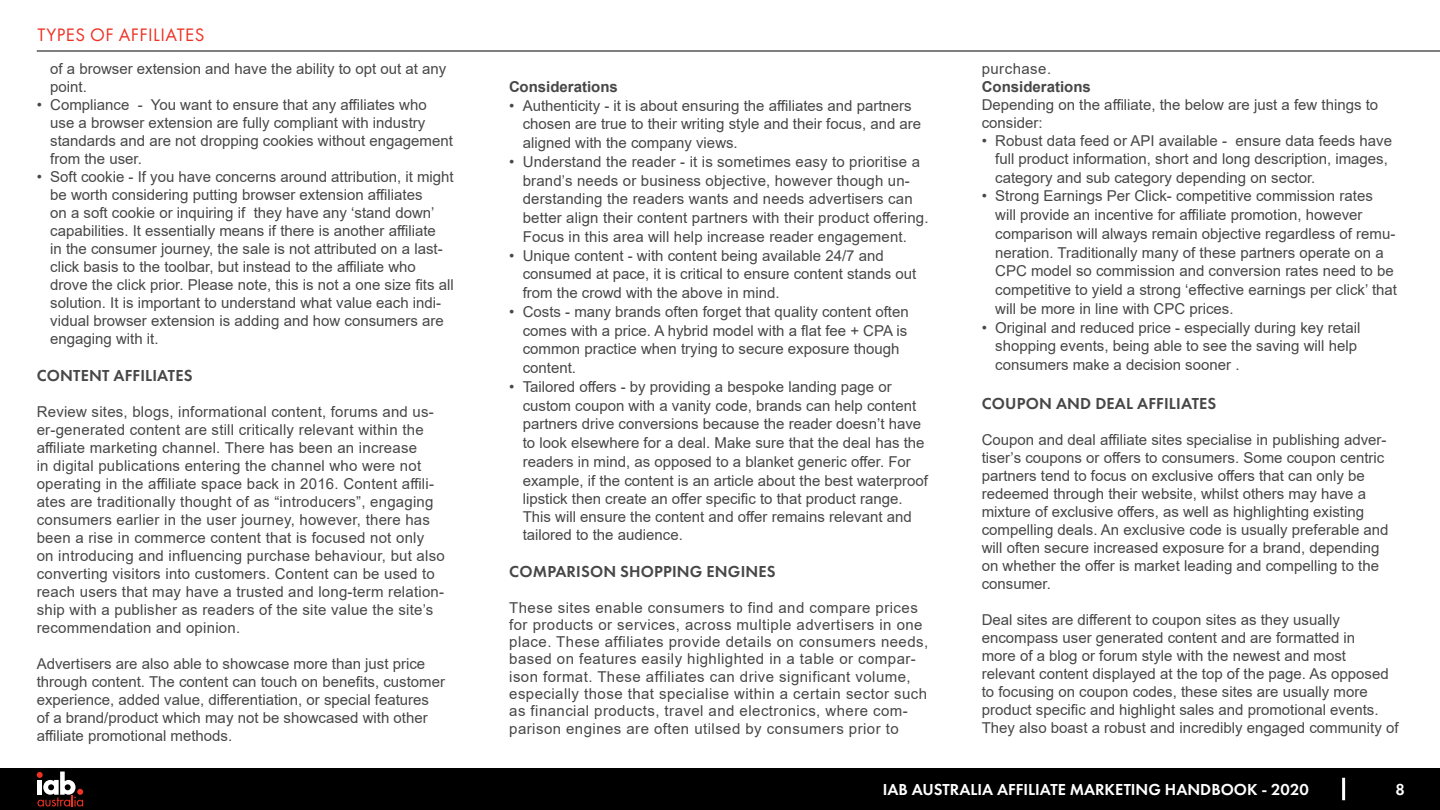
<style>
.page{position:relative;width:1440px;height:810px;background:#fff}
.page>*{position:absolute;margin:0;border:0;box-sizing:border-box;transform-origin:0 0}
.Second_Chapter_Hed{font:18.75px "Futura PT";letter-spacing:.025em;color:#ee3224}
.Sub_Hed{font:600 16.5px "Futura PT";letter-spacing:.01em;color:#474747}
.t1{font:600 16.5px "Futura PT";color:#fff}
.Body{font:15px/18px "Arial";color:#474747}
.Body-2{font:15px/17.3px "Arial";letter-spacing:.03em;color:#474747}
.Body-3{font:700 15px "Arial";color:#474747}
</style>
<div class="page">
<div style="left:0;top:768px;width:1440px;height:42px;background:#000"></div>
<svg style="left:37px;top:772px;width:46px;height:34px"></svg>
<hr style="left:1342px;top:778px;width:3px;height:22px;background:#fff">
<hr style="left:37px;top:51px;width:1403px;height:1px;background:#000">
<p class="Second_Chapter_Hed" style="left:38px;top:24px;width:168px">TYPES OF AFFILIATES</p>
<p class="Body" style="left:50px;top:60px;width:398px">of a browser extension and have the ability to opt out at any point.</p>
<p class="Body" style="left:50px;top:96px;width:404px;text-indent:-14px">• Compliance - You want to ensure that any affiliates who use a browser extension are fully compliant with industry standards and are not dropping cookies without engagement from the user.</p>
<p class="Body" style="left:50px;top:168px;width:405px;text-indent:-14px">• Soft cookie - If you have concerns around attribution, it might be worth considering putting browser extension affiliates<br>on a soft cookie or inquiring if they have any ‘stand down’ capabilities. It essentially means if there is another affiliate<br>in the consumer journey, the sale is not attributed on a last&shy;click basis to the toolbar, but instead to the affiliate who drove the click prior. Please note, this is not a one size fits all solution. It is important to understand what value each indi&shy;vidual browser extension is adding and how consumers are engaging with it.</p>
<p class="Sub_Hed" style="left:37px;top:365px;width:157px">CONTENT AFFILIATES</p>
<p class="Body" style="left:37px;top:403px;width:410px">Review sites, blogs, informational content, forums and us&shy;er-generated content are still critically relevant within the affiliate marketing channel. There has been an increase<br>in digital publications entering the channel who were not operating in the affiliate space back in 2016. Content affili&shy;ates are traditionally thought of as “introducers”, engaging consumers earlier in the user journey, however, there has been a rise in commerce content that is focused not only on introducing and influencing purchase behaviour, but also converting visitors into customers. Content can be used to reach users that may have a trusted and long-term relation&shy;ship with a publisher as readers of the site value the site’s recommendation and opinion.</p>
<p class="Body" style="left:37px;top:655px;width:410px">Advertisers are also able to showcase more than just price through content. The content can touch on benefits, customer experience, added value, differentiation, or special features of a brand/product which may not be showcased with other affiliate promotional methods.</p>
<p class="Body-3" style="left:509px;top:76px;width:110px">Considerations</p>
<p class="Body" style="left:523px;top:96px;width:400px;line-height:18.8px;text-indent:-14px">• Authenticity - it is about ensuring the affiliates and partners chosen are true to their writing style and their focus, and are aligned with the company views.</p>
<p class="Body" style="left:523px;top:152px;width:407px;line-height:18.8px;text-indent:-14px">• Understand the reader - it is sometimes easy to prioritise a brand’s needs or business objective, however though un&shy;derstanding the readers wants and needs advertisers can better align their content partners with their product offering.<br>Focus in this area will help increase reader engagement.</p>
<p class="Body" style="left:523px;top:246px;width:395px;line-height:18.8px;text-indent:-14px">• Unique content - with content being available 24/7 and consumed at pace, it is critical to ensure content stands out from the crowd with the above in mind.</p>
<p class="Body" style="left:523px;top:302px;width:388px;line-height:18.8px;text-indent:-14px">• Costs - many brands often forget that quality content often comes with a price. A hybrid model with a flat fee + CPA is common practice when trying to secure exposure though content.</p>
<p class="Body" style="left:523px;top:377px;width:407px;line-height:18.5px;text-indent:-14px">• Tailored offers - by providing a bespoke landing page or custom coupon with a vanity code, brands can help content partners drive conversions because the reader doesn’t have to look elsewhere for a deal. Make sure that the deal has the readers in mind, as opposed to a blanket generic offer. For example, if the content is an article about the best waterproof lipstick then create an offer specific to that product range.<br>This will ensure the content and offer remains relevant and tailored to the audience.</p>
<p class="Sub_Hed" style="left:509px;top:561px;width:268px">COMPARISON SHOPPING ENGINES</p>
<p class="Body-2" style="left:509px;top:599px;width:421px">These sites enable consumers to find and compare prices for products or services, across multiple advertisers in one place. These affiliates provide details on consumers needs, based on features easily highlighted in a table or compar&shy;ison format. These affiliates can drive significant volume, especially those that specialise within a certain sector such as financial products, travel and electronics, where com&shy;parison engines are often utilsed by consumers prior to</p>
<p class="Body-2" style="left:982px;top:60px;width:71px">purchase.</p>
<p class="Body-3" style="left:982px;top:76px;width:111px">Considerations</p>
<p class="Body" style="left:982px;top:96px;width:398px">Depending on the affiliate, the below are just a few things to consider:</p>
<p class="Body" style="left:995px;top:131px;width:398px;line-height:18.4px;text-indent:-14px">• Robust data feed or API available - ensure data feeds have full product information, short and long description, images, category and sub category depending on sector.</p>
<p class="Body" style="left:995px;top:187px;width:403px;line-height:18.8px;text-indent:-14px">• Strong Earnings Per Click- competitive commission rates will provide an incentive for affiliate promotion, however comparison will always remain objective regardless of remu&shy;neration. Traditionally many of these partners operate on a CPC model so commission and conversion rates need to be competitive to yield a strong ‘effective earnings per click’ that will be more in line with CPC prices.</p>
<p class="Body" style="left:995px;top:318px;width:367px;line-height:18.8px;text-indent:-14px">• Original and reduced price - especially during key retail shopping events, being able to see the saving will help consumers make a decision sooner .</p>
<p class="Sub_Hed" style="left:982px;top:393px;width:236px">COUPON AND DEAL AFFILIATES</p>
<p class="Body" style="left:982px;top:430px;width:408px">Coupon and deal affiliate sites specialise in publishing adver&shy;tiser’s coupons or offers to consumers. Some coupon centric partners tend to focus on exclusive offers that can only be redeemed through their website, whilst others may have a mixture of exclusive offers, as well as highlighting existing compelling deals. An exclusive code is usually preferable and will often secure increased exposure for a brand, depending on whether the offer is market leading and compelling to the consumer.</p>
<p class="Body" style="left:982px;top:610px;width:418px">Deal sites are different to coupon sites as they usually encompass user generated content and are formatted in<br>more of a blog or forum style with the newest and most relevant content displayed at the top of the page. As opposed to focusing on coupon codes, these sites are usually more product specific and highlight sales and promotional events.<br>They also boast a robust and incredibly engaged community of</p>
<p class="t1" style="left:883px;top:779px;width:427px">IAB AUSTRALIA AFFILIATE MARKETING HANDBOOK - 2020</p>
<p class="t1" style="left:1395px;top:779px;width:11px">8</p>
</div>
